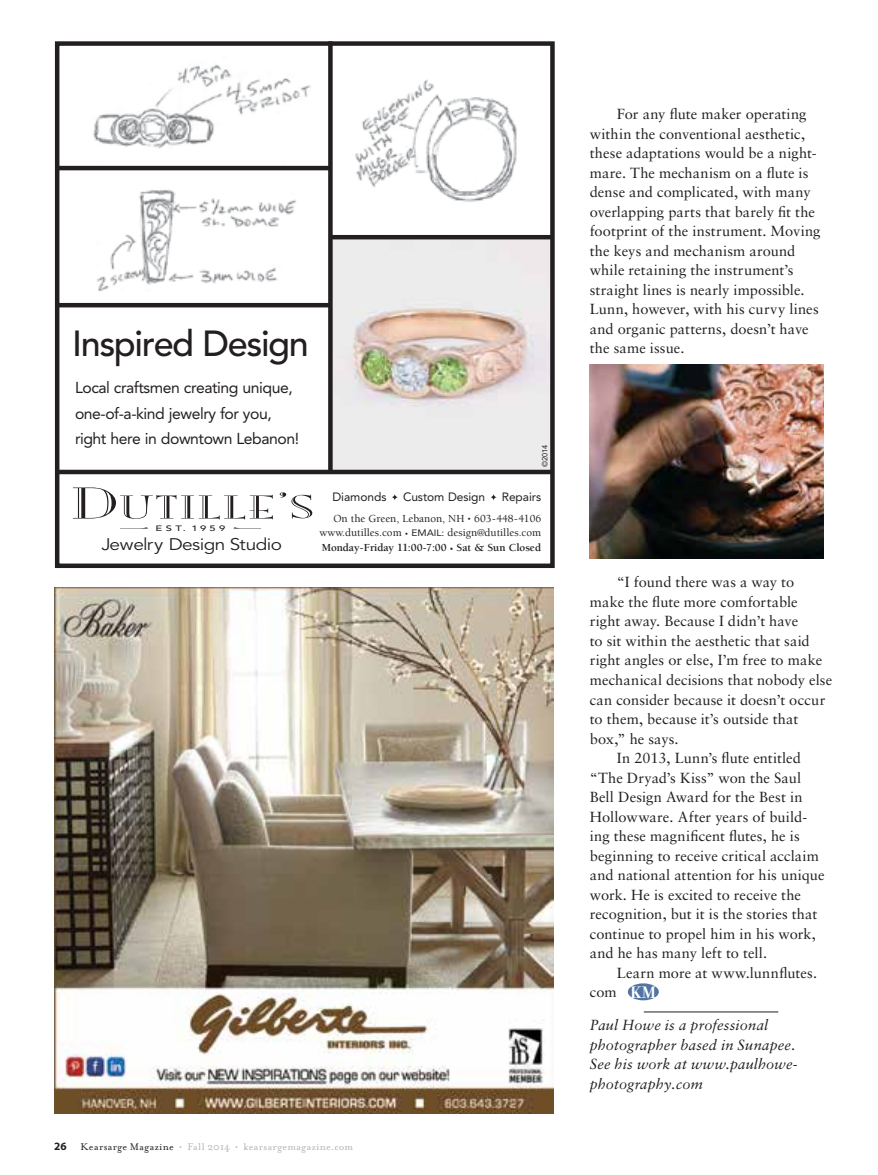
<style>
.page{position:relative;width:878px;height:1175px;background:#fff}
.page>*{position:absolute;margin:0;border:0;box-sizing:border-box;transform-origin:0 0}
.t1{font:500 36px "Avenir";letter-spacing:-.04em;color:#231f20}
.t2{font:29.1px "Mona Lisa Recut";letter-spacing:.04em;color:#231f20;scale:1.8 1}
.t3{font:16.65px "Avenir";letter-spacing:-.025em;color:#231f20;scale:1.13 1}
.t4{font:15.75px/25.5px "Avenir";letter-spacing:-.03em;color:#231f20}
.t5{font:14.7px/19.5px "Sabon";letter-spacing:.005em;color:#231f20}
.t6{font:14.7px/19.5px "Sabon Italic Os F";letter-spacing:.01em;color:#231f20}
.t7{font:12px "Avenir";letter-spacing:-.005em;color:#231f20}
.t8{font:11.25px "Mrs Eaves Roman";letter-spacing:.03em;color:#b1b4b6}
.t9{font:500 11.1px/14.7px "Berkeley Std";color:#231f20;text-align:justify}
.t10{font:500 7.8px "Avenir";letter-spacing:.3em;color:#231f20;scale:1.44 1}
.t11{font:7.5px "Avenir";color:#231f20}
.s1{font-size:39.3px}
.s2{font-size:7.05px}
.s3{font-family:"Avenir";font-weight:400;font-size:9.15px}
.s4{font-size:9.75px}
.s5{font-weight:700}
.s6{font-weight:700;font-size:7.05px}
.s7{font-family:"Myriad Pro";font-weight:700;color:#231f20}
.s8{color:#231f20}
.s9{font-family:"Filosofia";font-weight:700;font-size:18px;color:#fff}
.s10{font-family:"Filosofia";font-weight:700;font-size:12.75px;color:#fff}
.s11{font-family:"Filosofia";font-weight:700;font-size:13.5px;color:#fff}
</style>
<div class="page">
<hr style="left:643px;top:1011px;width:135px;height:1px;background:#231f20">
<div style="left:627px;top:983px;width:31px;height:17px;background:#5075a4;border-radius:50%"></div>
<img style="left:589px;top:364px;width:235px;height:195px">
<img style="left:93px;top:65px;width:218px;height:84px">
<img style="left:97px;top:189px;width:199px;height:103px">
<img style="left:332px;top:239px;width:217px;height:231px">
<img style="left:355px;top:79px;width:162px;height:123px">
<div style="left:55px;top:41px;width:499px;height:527px;border:4px solid #231f20"></div>
<svg style="left:291px;top:495px;width:21px;height:23px"></svg>
<svg style="left:391px;top:494px;width:7px;height:6px"></svg>
<svg style="left:490px;top:494px;width:7px;height:6px"></svg>
<hr style="left:56px;top:470px;width:498px;height:4px;background:#231f20">
<svg style="left:328px;top:41px;width:4px;height:429px;background:#2c2829"></svg>
<hr style="left:56px;top:166px;width:274px;height:4px;background:#231f20">
<hr style="left:330px;top:235px;width:223px;height:4px;background:#231f20">
<hr style="left:56px;top:303px;width:274px;height:4px;background:#231f20">
<img style="left:54px;top:587px;width:500px;height:526px">
<h1 class="t1" style="left:72px;top:312px;width:238px">Inspired Design</h1>
<p class="t4" style="left:75px;top:375px;width:226px">Local craftsmen creating unique, one-of-a-kind jewelry for you, right here in downtown Lebanon!</p>
<h2 class="t2" style="left:71px;top:491px;width:122px"><span class="s1">D</span>UTILLE’</h2>
<p class="t10" style="left:155px;top:523px;width:50px">EST. 1959</p>
<p class="t3" style="left:101px;top:535px;width:161px">Jewelry Design Studio</p>
<p class="t11" style="left:539px;top:467px;width:23px;rotate:-90deg">©2014</p>
<p class="t7" style="left:332px;top:487px;width:55px">Diamonds</p>
<p class="t7" style="left:403px;top:487px;width:84px">Custom Design</p>
<p class="t7" style="left:501px;top:487px;width:41px">Repairs</p>
<p class="t9" style="left:319px;top:511px;width:223px;text-indent:14px">On the Green, Lebanon, NH <span class="s2">•</span> 603-448-4106 www.dutilles.com <span class="s2">•</span> <span class="s3">EMAIL:</span> design<span class="s4">@</span>dutilles.com <span class="s5">Monday-Friday 11:00-7:00</span> <span class="s6">•</span> <span class="s5">Sat &amp; Sun Closed</span></p>
<p class="t8" style="left:54px;top:1140px;width:301px"><span class="s7">26</span> <span class="s8">Kearsarge Magazine</span> • Fall 2014 • kearsargemagazine.com</p>
<p class="t5" style="left:589px;top:104px;width:232px;text-indent:27px">For any flute maker operating within the conventional aesthetic, these adaptations would be a night&shy;mare. The mechanism on a flute is dense and complicated, with many overlapping parts that barely fit the footprint of the instrument. Moving the keys and mechanism around while retaining the instrument’s straight lines is nearly impossible.<br>Lunn, however, with his curvy lines and organic patterns, doesn’t have the same issue.</p>
<p class="t5" style="left:616px;top:572px;width:179px">“I found there was a way to</p>
<p class="t5" style="left:589px;top:592px;width:209px">make the flute more comfortable</p>
<p class="t5" style="left:589px;top:611px;width:210px">right away. Because I didn’t have</p>
<p class="t5" style="left:589px;top:631px;width:221px">to sit within the aesthetic that said</p>
<p class="t5" style="left:589px;top:650px;width:234px">right angles or else, I’m free to make</p>
<p class="t5" style="left:589px;top:670px;width:244px">mechanical decisions that nobody else</p>
<p class="t5" style="left:589px;top:689px;width:237px">can consider because it doesn’t occur</p>
<p class="t5" style="left:589px;top:709px;width:210px">to them, because it’s outside that</p>
<p class="t5" style="left:589px;top:728px;width:90px">box,” he says.</p>
<p class="t5" style="left:616px;top:748px;width:186px">In 2013, Lunn’s flute entitled</p>
<p class="t5" style="left:589px;top:767px;width:213px">“The Dryad’s Kiss” won the Saul</p>
<p class="t5" style="left:589px;top:787px;width:214px">Bell Design Award for the Best in</p>
<p class="t5" style="left:589px;top:806px;width:219px">Hollowware. After years of build-</p>
<p class="t5" style="left:589px;top:826px;width:211px">ing these magnificent flutes, he is</p>
<p class="t5" style="left:589px;top:845px;width:231px">beginning to receive critical acclaim</p>
<p class="t5" style="left:589px;top:865px;width:236px">and national attention for his unique</p>
<p class="t5" style="left:589px;top:884px;width:213px">work. He is excited to receive the</p>
<p class="t5" style="left:589px;top:904px;width:229px">recognition, but it is the stories that</p>
<p class="t5" style="left:589px;top:923px;width:227px">continue to propel him in his work,</p>
<p class="t5" style="left:589px;top:943px;width:179px">and he has many left to tell.</p>
<p class="t5" style="left:616px;top:962px;width:202px">Learn more at www.lunnflutes.</p>
<p class="t5" style="left:589px;top:982px;width:122px">com <span class="s9">KM</span> <sup>K</sup><span class="s10">M</span> <sup>K</sup><span class="s11">M</span></p>
<p class="t6" style="left:589px;top:1015px;width:209px">Paul Howe is a professional photographer based in Sunapee.<br>See his work at www.paulhowe&shy;photography.com</p>
</div>
